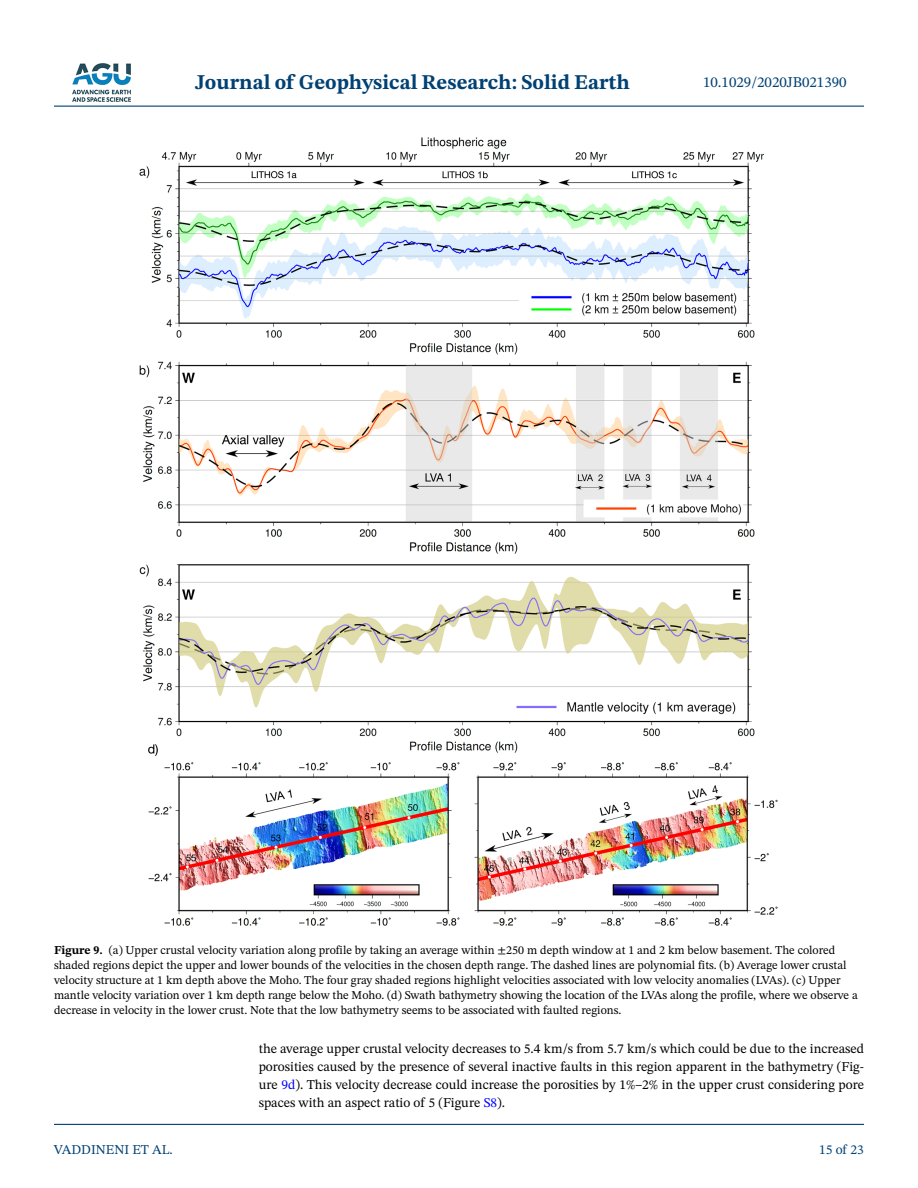
<style>
.page{position:relative;width:918px;height:1188px;background:#fff}
.page>*{position:absolute;margin:0;border:0;box-sizing:border-box;transform-origin:0 0}
.t1{font:700 21px "STIX Two Text";color:#004174}
.t2{font:15px "STIX Two Text";color:#004174}
.t3{font:13.5px/18px "STIX Two Text";color:#000;text-align:justify}
.t4{font:13.5px "STIX Two Text";color:#004174}
.t5{font:12px/15px "STIX Two Text";color:#000}
.s1{font-weight:700}
.s2{color:#00f}
</style>
<div class="page">
<hr style="left:54px;top:106px;width:810px;height:1px;background:#004174">
<hr style="left:54px;top:1124px;width:810px;height:1px;background:#004174">
<img style="left:72px;top:63px;width:59px;height:39px">
<img style="left:139px;top:137px;width:638px;height:788px">
<h1 class="t1" style="left:195px;top:67px;width:436px">Journal of Geophysical Research: Solid Earth</h1>
<p class="t2" style="left:703px;top:72px;width:145px">10.1029/2020JB021390</p>
<p class="t5" style="left:54px;top:943px;width:805px"><span class="s1">Figure 9.</span> (a) Upper crustal velocity variation along profile by taking an average within ±250 m depth window at 1 and 2 km below basement. The colored shaded regions depict the upper and lower bounds of the velocities in the chosen depth range. The dashed lines are polynomial fits. (b) Average lower crustal velocity structure at 1 km depth above the Moho. The four gray shaded regions highlight velocities associated with low velocity anomalies (LVAs). (c) Upper mantle velocity variation over 1 km depth range below the Moho. (d) Swath bathymetry showing the location of the LVAs along the profile, where we observe a decrease in velocity in the lower crust. Note that the low bathymetry seems to be associated with faulted regions.</p>
<p class="t4" style="left:54px;top:1140px;width:120px">VADDINENI ET AL.</p>
<p class="t3" style="left:259px;top:1039px;width:607px">the average upper crustal velocity decreases to 5.4 km/s from 5.7 km/s which could be due to the increased porosities caused by the presence of several inactive faults in this region apparent in the bathymetry (Fig&shy;ure <span class="s2">9d</span>). This velocity decrease could increase the porosities by 1%–2% in the upper crust considering pore spaces with an aspect ratio of 5 (Figure <span class="s2">S8</span>).</p>
<p class="t4" style="left:819px;top:1140px;width:46px">15 of 23</p>
</div>
